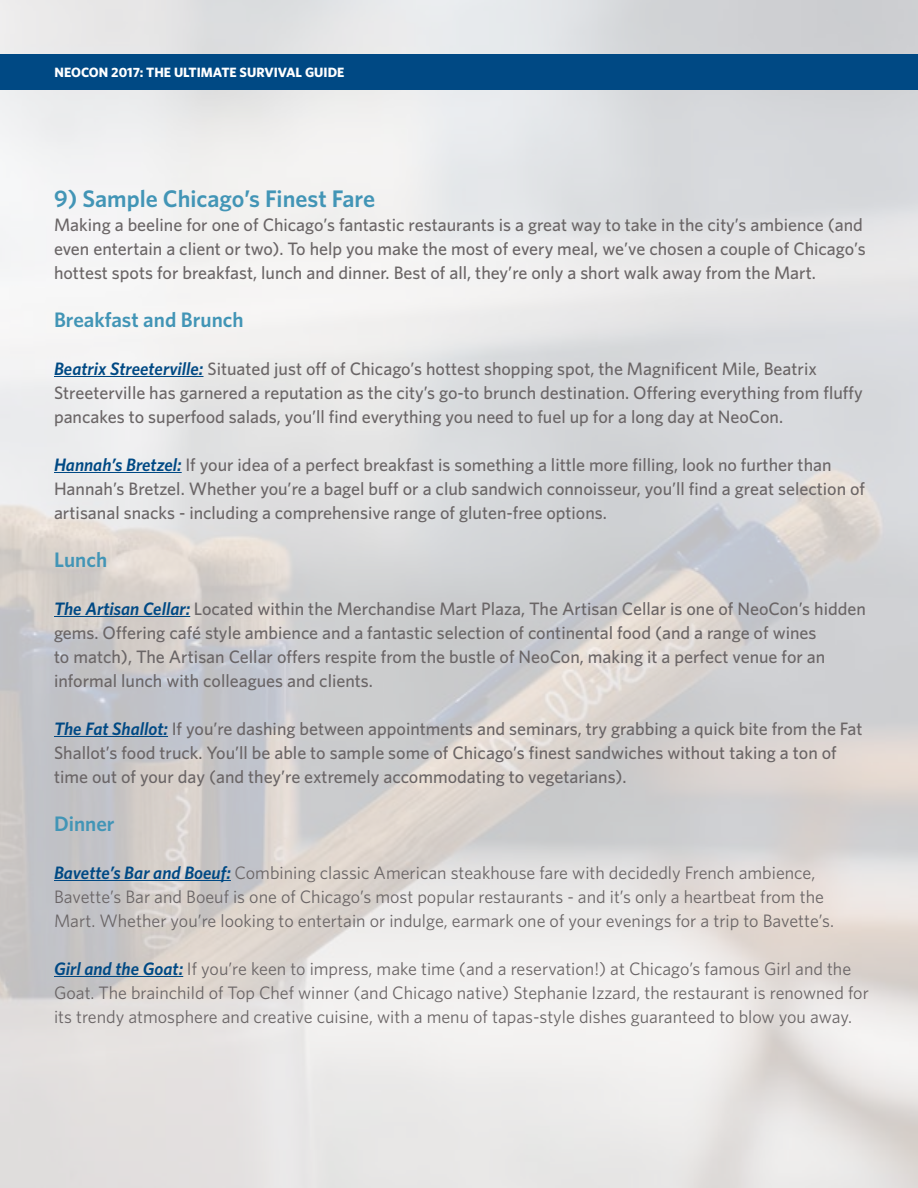
<style>
.page{position:relative;width:918px;height:1188px;background:#fff}
.page>*{position:absolute;margin:0;border:0;box-sizing:border-box;transform-origin:0 0}
.t1{font:600 24px "Whitney";color:#4295b6}
.t2{font:600 21px "Whitney";color:#4295b6}
.t3{font:500 18px/24px "Whitney";color:#6a6566}
.t4{font:18px/24px "Whitney";color:#6a6566}
.t5{font:700 13.5px "Whitney";color:#fff}
.s1{font-weight:600;font-style:italic;color:#004984}
</style>
<div class="page">
<img style="left:0;top:0;width:918px;height:1188px">
<div style="left:0;top:54px;width:918px;height:35px;background:#004984"></div>
<hr style="left:54px;top:376px;width:150px;height:1px;background:#004984">
<hr style="left:54px;top:472px;width:128px;height:1px;background:#004984">
<hr style="left:54px;top:616px;width:136px;height:1px;background:#004984">
<hr style="left:54px;top:736px;width:114px;height:1px;background:#004984">
<hr style="left:54px;top:880px;width:177px;height:1px;background:#004984">
<hr style="left:54px;top:976px;width:129px;height:1px;background:#004984">
<p class="t5" style="left:55px;top:63px;width:291px">NEOCON 2017: THE ULTIMATE SURVIVAL GUIDE</p>
<h1 class="t1" style="left:54px;top:182px;width:323px">9) Sample Chicago’s Finest Fare</h1>
<p class="t3" style="left:54px;top:212px;width:813px">Making a beeline for one of Chicago’s fantastic restaurants is a great way to take in the city’s ambience (and even entertain a client or two). To help you make the most of every meal, we’ve chosen a couple of Chicago’s hottest spots for breakfast, lunch and dinner. Best of all, they’re only a short walk away from the Mart.</p>
<p class="t2" style="left:54px;top:305px;width:191px">Breakfast and Brunch</p>
<p class="t3" style="left:54px;top:356px;width:810px"><span class="s1">Beatrix Streeterville:</span> Situated just off of Chicago’s hottest shopping spot, the Magnificent Mile, Beatrix<br>Streeterville has garnered a reputation as the city’s go-to brunch destination. Offering everything from fluffy pancakes to superfood salads, you’ll find everything you need to fuel up for a long day at NeoCon.</p>
<p class="t3" style="left:54px;top:452px;width:813px"><span class="s1">Hannah’s Bretzel:</span> If your idea of a perfect breakfast is something a little more filling, look no further than<br>Hannah’s Bretzel. Whether you’re a bagel buff or a club sandwich connoisseur, you’ll find a great selection of artisanal snacks - including a comprehensive range of gluten-free options.</p>
<p class="t2" style="left:54px;top:545px;width:55px">Lunch</p>
<p class="t3" style="left:54px;top:596px;width:813px"><span class="s1">The Artisan Cellar:</span> Located within the Merchandise Mart Plaza, The Artisan Cellar is one of NeoCon’s hidden gems. Offering café style ambience and a fantastic selection of continental food (and a range of wines<br>to match), The Artisan Cellar offers respite from the bustle of NeoCon, making it a perfect venue for an informal lunch with colleagues and clients.</p>
<p class="t3" style="left:54px;top:716px;width:810px"><span class="s1">The Fat Shallot:</span> If you’re dashing between appointments and seminars, try grabbing a quick bite from the Fat<br>Shallot’s food truck. You’ll be able to sample some of Chicago’s finest sandwiches without taking a ton of time out of your day (and they’re extremely accommodating to vegetarians).</p>
<p class="t2" style="left:54px;top:809px;width:62px">Dinner</p>
<p class="t4" style="left:54px;top:860px;width:782px"><span class="s1">Bavette’s Bar and Boeuf:</span> Combining classic American steakhouse fare with decidedly French ambience,<br>Bavette’s Bar and Boeuf is one of Chicago’s most popular restaurants - and it’s only a heartbeat from the<br>Mart. Whether you’re looking to entertain or indulge, earmark one of your evenings for a trip to Bavette’s.</p>
<p class="t4" style="left:54px;top:956px;width:816px"><span class="s1">Girl and the Goat:</span> If you’re keen to impress, make time (and a reservation!) at Chicago’s famous Girl and the<br>Goat. The brainchild of Top Chef winner (and Chicago native) Stephanie Izzard, the restaurant is renowned for its trendy atmosphere and creative cuisine, with a menu of tapas-style dishes guaranteed to blow you away.</p>
</div>
